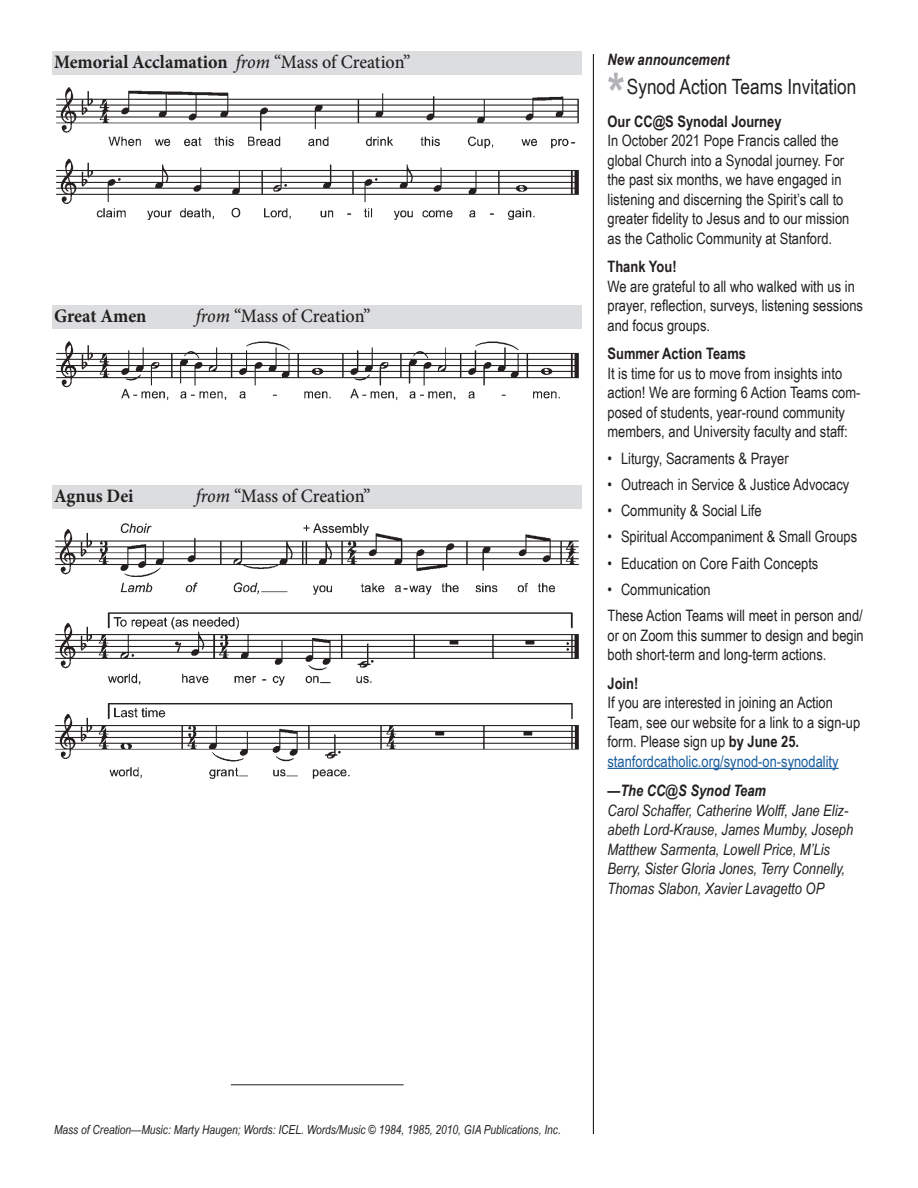
<style>
.page{position:relative;width:918px;height:1188px;background:#fff}
.page>*{position:absolute;margin:0;border:0;box-sizing:border-box;transform-origin:0 0}
.t1{font:700 54px "Arial Narrow";color:#b2b3b7}
.t2{font:21px "Arial Narrow";color:#231f20}
.Music_Label{font:700 19.05px "Minion Pro";letter-spacing:-.005em;color:#231f20;scale:.95 1}
.Music_Label-2{font:500 19.05px "Minion Pro";letter-spacing:-.005em;color:#231f20;scale:.95 1}
.announcement_text_mu{font:15.75px/19.5px "Arial Narrow";color:#231f20}
.announcement_text_mu-2{font:italic 15.75px/19.5px "Arial Narrow";color:#231f20}
.announcement_text{font:700 15.75px "Arial Narrow";color:#231f20}
.announcement_text-2{font:italic 700 15.75px "Arial Narrow";color:#231f20}
.announcement_highlig{font:italic 700 15.75px "Arial Narrow";color:#231f20}
.music_credit{font:italic 12.45px "Arial Narrow";color:#231f20}
.s1{font-weight:500;font-style:italic}
.s2{font-weight:500}
.s3{font-style:italic}
.s4{font-weight:700}
.s5{color:#175d9e}
</style>
<div class="page">
<hr style="left:593px;top:54px;width:1px;height:1080px;background:#231f20">
<hr style="left:231px;top:1084px;width:173px;height:1px;background:#231f20">
<div style="left:52px;top:51px;width:530px;height:24px;background:#dcdddf"></div>
<img style="left:56px;top:87px;width:523px;height:133px">
<div style="left:52px;top:305px;width:530px;height:24px;background:#dcdddf"></div>
<img style="left:56px;top:341px;width:523px;height:60px">
<div style="left:52px;top:485px;width:530px;height:24px;background:#dcdddf"></div>
<img style="left:55px;top:523px;width:524px;height:256px">
<hr style="left:608px;top:768px;width:231px;height:1px;background:#175d9e">
<p class="Music_Label" style="left:54px;top:49px;width:377px">Memorial Acclamation <span class="s1">from</span> <span class="s2">“Mass of Creation”</span></p>
<p class="Music_Label" style="left:54px;top:303px;width:99px">Great Amen</p>
<p class="Music_Label-2" style="left:196px;top:303px;width:186px"><span class="s3">from</span> “Mass of Creation”</p>
<p class="Music_Label" style="left:54px;top:482px;width:85px">Agnus Dei</p>
<p class="Music_Label-2" style="left:196px;top:483px;width:186px"><span class="s3">from</span> “Mass of Creation”</p>
<p class="announcement_highlig" style="left:608px;top:48px;width:123px">New announcement</p>
<p class="t1" style="left:608px;top:52px;width:19px">*</p>
<p class="t2" style="left:627px;top:71px;width:231px">Synod Action Teams Invitation</p>
<p class="announcement_text" style="left:608px;top:109px;width:176px">Our CC@S Synodal Journey</p>
<p class="announcement_text_mu" style="left:608px;top:131px;width:243px">In October 2021 Pope Francis called the global Church into a Synodal journey. For the past six months, we have engaged in listening and discerning the Spirit’s call to greater fidelity to Jesus and to our mission as the Catholic Community at Stanford.</p>
<p class="announcement_text" style="left:608px;top:255px;width:71px">Thank You!</p>
<p class="announcement_text_mu" style="left:608px;top:276px;width:257px">We are grateful to all who walked with us in prayer, reflection, surveys, listening sessions and focus groups.</p>
<p class="announcement_text" style="left:608px;top:342px;width:140px">Summer Action Teams</p>
<p class="announcement_text_mu" style="left:608px;top:363px;width:254px">It is time for us to move from insights into action! We are forming 6 Action Teams com&shy;posed of students, year-round community members, and University faculty and staff:</p>
<p class="announcement_text_mu" style="left:608px;top:448px;width:183px">• Liturgy, Sacraments &amp; Prayer</p>
<p class="announcement_text_mu" style="left:608px;top:474px;width:243px">• Outreach in Service &amp; Justice Advocacy</p>
<p class="announcement_text_mu" style="left:608px;top:500px;width:156px">• Community &amp; Social Life</p>
<p class="announcement_text_mu" style="left:608px;top:527px;width:251px">• Spiritual Accompaniment &amp; Small Groups</p>
<p class="announcement_text_mu" style="left:608px;top:553px;width:212px">• Education on Core Faith Concepts</p>
<p class="announcement_text_mu" style="left:608px;top:579px;width:105px">• Communication</p>
<p class="announcement_text_mu" style="left:608px;top:605px;width:258px;text-align:justify">These Action Teams will meet in person and/ or on Zoom this summer to design and begin both short-term and long-term actions.</p>
<p class="announcement_text" style="left:608px;top:671px;width:32px">Join!</p>
<p class="announcement_text_mu" style="left:608px;top:692px;width:254px">If you are interested in joining an Action Team, see our website for a link to a sign-up form. Please sign up <span class="s4">by June 25. </span><span class="s5">stanfordcatholic.org/synod-on-synodality</span></p>
<p class="announcement_text-2" style="left:608px;top:779px;width:160px">—The CC@S Synod Team</p>
<p class="announcement_text_mu-2" style="left:608px;top:800px;width:247px">Carol Schaffer, Catherine Wolff, Jane Eliz&shy;abeth Lord-Krause, James Mumby, Joseph Matthew Sarmenta, Lowell Price, M’Lis Berry, Sister Gloria Jones, Terry Connelly, Thomas Slabon, Xavier Lavagetto OP</p>
<p class="music_credit" style="left:54px;top:1121px;width:508px">Mass of Creation—Music: Marty Haugen; Words: ICEL. Words/Music © 1984, 1985, 2010, GIA Publications, Inc.</p>
</div>
